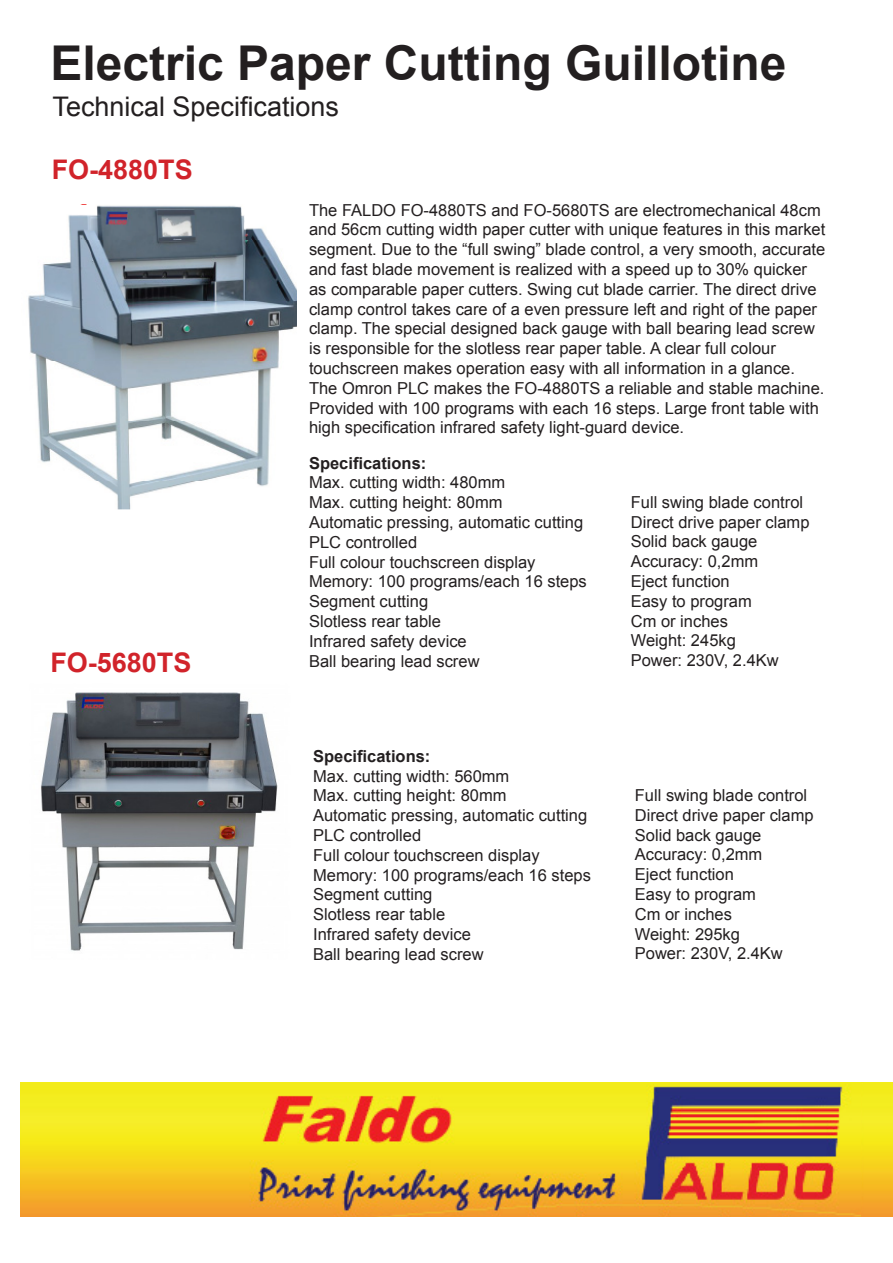
<style>
.page{position:relative;width:893px;height:1263px;background:#fff}
.page>*{position:absolute;margin:0;border:0;box-sizing:border-box;transform-origin:0 0}
.t1{font:700 48px "Arial";color:#231f20}
.t2{font:27px "Arial";color:#231f20}
.t3{font:700 27px "Arial";color:#d1232a}
.t4{font:16.5px/19.8px "Arial";color:#231f20}
.s1{font-weight:700}
</style>
<div class="page">
<img style="left:28px;top:205px;width:269px;height:305px">
<img style="left:20px;top:1083px;width:842px;height:133px">
<img style="left:41px;top:692px;width:237px;height:259px">
<img style="left:862px;top:1083px;width:31px;height:133px">
<p class="t1" style="left:50px;top:32px;width:738px">Electric Paper Cutting Guillotine</p>
<p class="t2" style="left:53px;top:89px;width:288px">Technical Specifications</p>
<p class="t3" style="left:52px;top:152px;width:143px">FO-4880TS</p>
<p class="t4" style="left:309px;top:200px;width:518px">The FALDO FO-4880TS and FO-5680TS are electromechanical 48cm and 56cm cutting width paper cutter with unique features in this market segment. Due to the “full swing” blade control, a very smooth, accurate and fast blade movement is realized with a speed up to 30% quicker as comparable paper cutters. Swing cut blade carrier. The direct drive clamp control takes care of a even pressure left and right of the paper clamp. The special designed back gauge with ball bearing lead screw is responsible for the slotless rear paper table. A clear full colour touchscreen makes operation easy with all information in a glance.<br>The Omron PLC makes the FO-4880TS a reliable and stable machine.<br>Provided with 100 programs with each 16 steps. Large front table with high specification infrared safety light-guard device.</p>
<p class="t4" style="left:309px;top:453px;width:276px"><span class="s1">Specifications:<br></span>Max. cutting width: 480mm<br>Max. cutting height: 80mm<br>Automatic pressing, automatic cutting</p>
<p class="t4" style="left:309px;top:532px;width:228px">PLC controlled<br>Full colour touchscreen display</p>
<p class="t4" style="left:309px;top:572px;width:279px">Memory: 100 programs/each 16 steps</p>
<p class="t4" style="left:309px;top:592px;width:172px">Segment cutting<br>Slotless rear table<br>Infrared safety device<br>Ball bearing lead screw</p>
<p class="t4" style="left:631px;top:492px;width:174px">Full swing blade control</p>
<p class="t4" style="left:631px;top:512px;width:180px">Direct drive paper clamp</p>
<p class="t4" style="left:631px;top:532px;width:128px">Solid back gauge</p>
<p class="t4" style="left:631px;top:552px;width:149px">Accuracy: 0,2mm<br>Eject function<br>Easy to program<br>Cm or inches<br>Weight: 245kg<br>Power: 230V, 2.4Kw</p>
<p class="t3" style="left:50px;top:644px;width:143px">FO-5680TS</p>
<p class="t4" style="left:313px;top:746px;width:276px"><span class="s1">Specifications:<br></span>Max. cutting width: 560mm<br>Max. cutting height: 80mm<br>Automatic pressing, automatic cutting</p>
<p class="t4" style="left:313px;top:825px;width:228px">PLC controlled<br>Full colour touchscreen display</p>
<p class="t4" style="left:313px;top:865px;width:279px">Memory: 100 programs/each 16 steps</p>
<p class="t4" style="left:313px;top:885px;width:172px">Segment cutting<br>Slotless rear table<br>Infrared safety device<br>Ball bearing lead screw</p>
<p class="t4" style="left:635px;top:785px;width:174px">Full swing blade control</p>
<p class="t4" style="left:635px;top:805px;width:180px">Direct drive paper clamp</p>
<p class="t4" style="left:635px;top:825px;width:128px">Solid back gauge</p>
<p class="t4" style="left:635px;top:845px;width:149px">Accuracy: 0,2mm<br>Eject function<br>Easy to program<br>Cm or inches<br>Weight: 295kg<br>Power: 230V, 2.4Kw</p>
</div>
